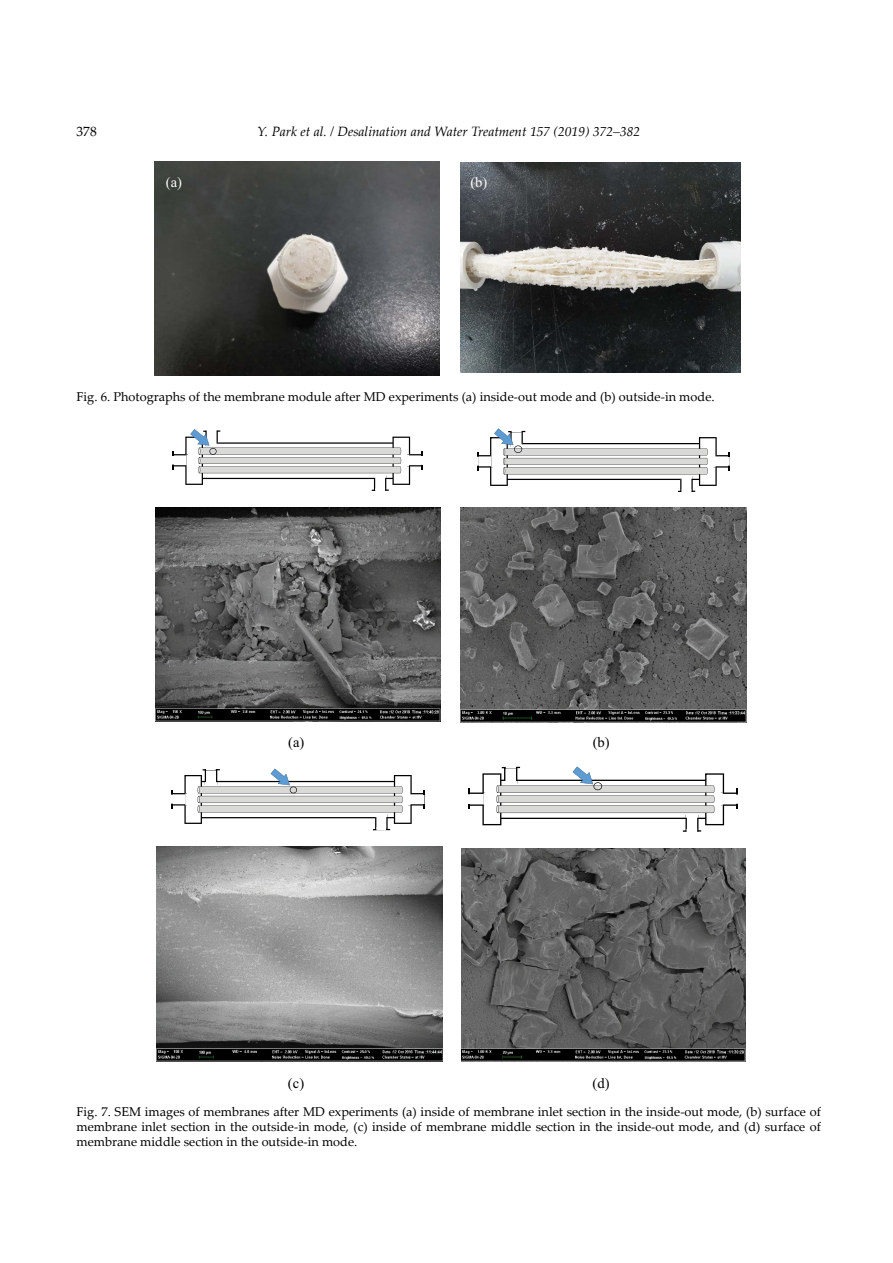
<style>
.page{position:relative;width:893px;height:1263px;background:#fff}
.page>*{position:absolute;margin:0;border:0;box-sizing:border-box;transform-origin:0 0}
.t1{font:14.55px "Times New Roman";color:#010101}
.t2{font:14.55px "Times New Roman";color:#fff}
.t3{font:italic 13.5px "Palatino Linotype";color:#000}
.t4{font:13.5px "Palatino Linotype";color:#000}
.t5{font:12.75px/15px "Palatino Linotype";color:#000;text-align:justify}
</style>
<div class="page">
<img style="left:155px;top:162px;width:284px;height:213px">
<img style="left:460px;top:162px;width:281px;height:211px">
<svg style="left:172px;top:429px;width:251px;height:62px"></svg>
<svg style="left:477px;top:428px;width:253px;height:64px"></svg>
<img style="left:156px;top:508px;width:284px;height:213px">
<img style="left:461px;top:508px;width:285px;height:214px">
<svg style="left:171px;top:768px;width:253px;height:62px"></svg>
<img style="left:157px;top:847px;width:286px;height:214px">
<svg style="left:468px;top:766px;width:270px;height:66px"></svg>
<img style="left:461px;top:848px;width:284px;height:213px">
<p class="t4" style="left:77px;top:122px;width:22px">378</p>
<p class="t3" style="left:257px;top:122px;width:385px">Y. Park et al. / Desalination and Water Treatment 157 (2019) 372–382</p>
<p class="t2" style="left:166px;top:172px;width:18px">(a)</p>
<p class="t2" style="left:470px;top:172px;width:19px">(b)</p>
<p class="t5" style="left:76px;top:389px;width:640px">Fig. 6. Photographs of the membrane module after MD experiments (a) inside-out mode and (b) outside-in mode.</p>
<p class="t1" style="left:288px;top:733px;width:18px">(a)</p>
<p class="t1" style="left:593px;top:733px;width:19px">(b)</p>
<p class="t1" style="left:288px;top:1073px;width:18px">(c)</p>
<p class="t1" style="left:593px;top:1073px;width:19px">(d)</p>
<p class="t5" style="left:76px;top:1104px;width:746px">Fig. 7. SEM images of membranes after MD experiments (a) inside of membrane inlet section in the inside-out mode, (b) surface of membrane inlet section in the outside-in mode, (c) inside of membrane middle section in the inside-out mode, and (d) surface of membrane middle section in the outside-in mode.</p>
</div>
